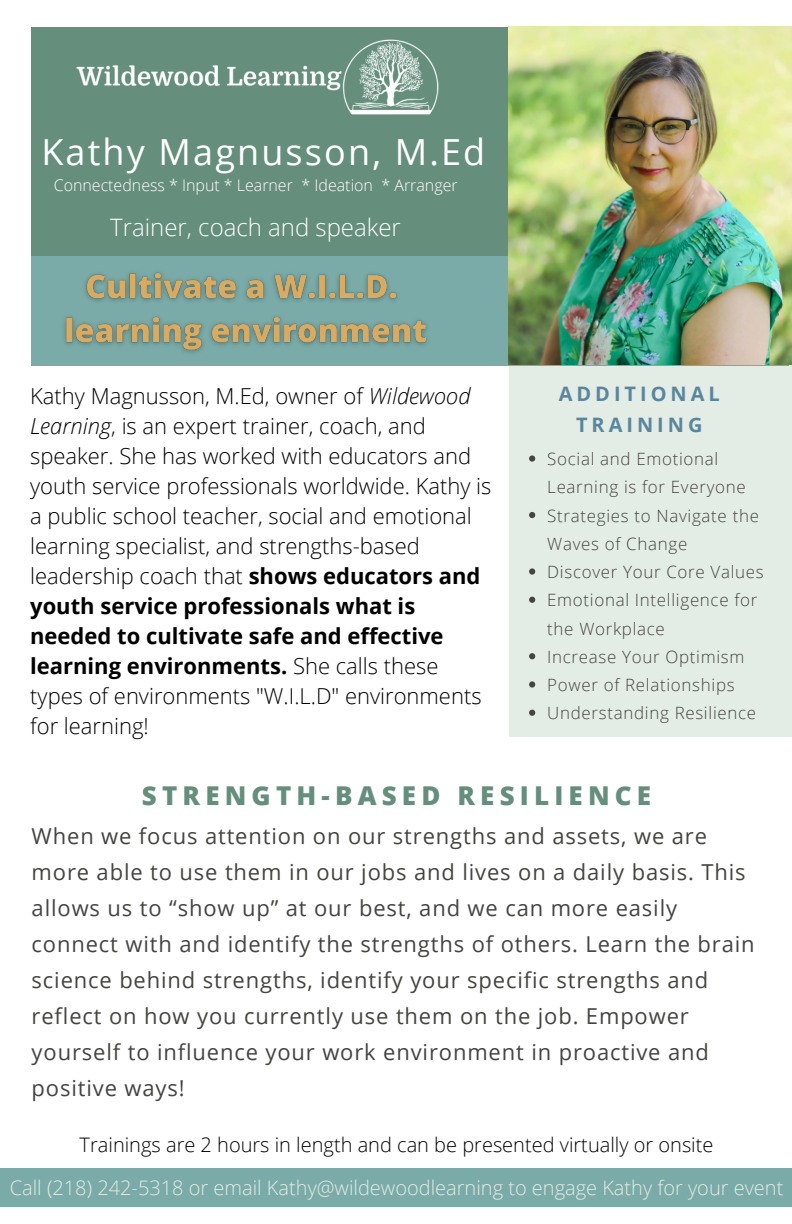
<style>
.page{position:relative;width:792px;height:1224px;background:#fff}
.page>*{position:absolute;margin:0;border:0;box-sizing:border-box;transform-origin:0 0}
.t1{font:36px "Open Sans";letter-spacing:.06em;color:#fff}
.t2{font:800 26px "Open Sans";letter-spacing:.2em;color:#658e7c}
.t3{font:300 24px "Open Sans";color:#fff}
.t4{font:300 22px/30px "Open Sans";color:#000}
.t5{font:22px/36px "Open Sans";letter-spacing:.04em;color:#444440}
.t6{font:300 20px "Open Sans";color:#e4ece6}
.t7{font:300 20px "Open Sans";color:#000}
.t8{font:700 20px "Open Sans";letter-spacing:.2em;color:#5a869d}
.t9{font:300 17px/28.2px "Open Sans";letter-spacing:.04em;color:#444440}
.t10{font:300 16px "Open Sans";color:#fff}
.s1{font-style:italic}
.s2{font-weight:700}
</style>
<div class="page">
<div style="left:32px;top:27px;width:760px;height:337px;background:#658e7c"></div>
<div style="left:509px;top:365px;width:283px;height:372px;background:#e4ece6"></div>
<div style="left:0;top:1168px;width:792px;height:39px;background:#7aaba8"></div>
<div style="left:32px;top:256px;width:757px;height:110px;background:#7aaba8"></div>
<img style="left:509px;top:27px;width:283px;height:337px">
<img style="left:76px;top:39px;width:363px;height:76px">
<svg style="left:529px;top:455px;width:6px;height:7px"></svg>
<svg style="left:529px;top:512px;width:6px;height:6px"></svg>
<svg style="left:529px;top:568px;width:6px;height:7px"></svg>
<svg style="left:529px;top:597px;width:6px;height:6px"></svg>
<svg style="left:529px;top:653px;width:6px;height:6px"></svg>
<svg style="left:529px;top:681px;width:6px;height:7px"></svg>
<svg style="left:529px;top:710px;width:6px;height:6px"></svg>
<img style="left:64px;top:272px;width:363px;height:81px">
<p class="t1" style="left:41px;top:126px;width:445px">Kathy Magnusson, M.Ed</p>
<p class="t10" style="left:54px;top:174px;width:405px">Connectedness * Input * Learner * Ideation * Arranger</p>
<p class="t3" style="left:110px;top:210px;width:292px">Trainer, coach and speaker</p>
<p class="t4" style="left:30px;top:380px;width:463px">Kathy Magnusson, M.Ed, owner of <span class="s1">Wildewood Learning</span>, is an expert trainer, coach, and speaker. She has worked with educators and youth service professionals worldwide. Kathy is a public school teacher, social and emotional learning specialist, and strengths-based leadership coach that <span class="s2">shows educators and youth service professionals what is needed to cultivate safe and effective learning environments.</span> She calls these types of environments "W.I.L.D" environments for learning!</p>
<p class="t8" style="left:559px;top:379px;width:163px">ADDITIONAL</p>
<p class="t8" style="left:576px;top:411px;width:128px">TRAINING</p>
<p class="t9" style="left:547px;top:444px;width:200px">Social and Emotional<br>Learning is for Everyone</p>
<p class="t9" style="left:547px;top:501px;width:213px">Strategies to Navigate the<br>Waves of Change</p>
<p class="t9" style="left:547px;top:557px;width:218px">Discover Your Core Values</p>
<p class="t9" style="left:547px;top:586px;width:212px">Emotional Intelligence for the Workplace</p>
<p class="t9" style="left:547px;top:642px;width:199px">Increase Your Optimism</p>
<p class="t9" style="left:547px;top:670px;width:189px">Power of Relationships</p>
<p class="t9" style="left:547px;top:699px;width:210px">Understanding Resilience</p>
<p class="t2" style="left:142px;top:777px;width:511px">STRENGTH-BASED RESILIENCE</p>
<p class="t5" style="left:32px;top:818px;width:725px">When we focus attention on our strengths and assets, we are more able to use them in our jobs and lives on a daily basis. This allows us to “show up” at our best, and we can more easily connect with and identify the strengths of others. Learn the brain science behind strengths, identify your specific strengths and reflect on how you currently use them on the job. Empower yourself to influence your work environment in proactive and positive ways!</p>
<p class="t7" style="left:80px;top:1131px;width:635px">Trainings are 2 hours in length and can be presented virtually or onsite</p>
<p class="t6" style="left:10px;top:1173px;width:775px">Call (218) 242-5318 or email Kathy@wildewoodlearning to engage Kathy for your event</p>
</div>
